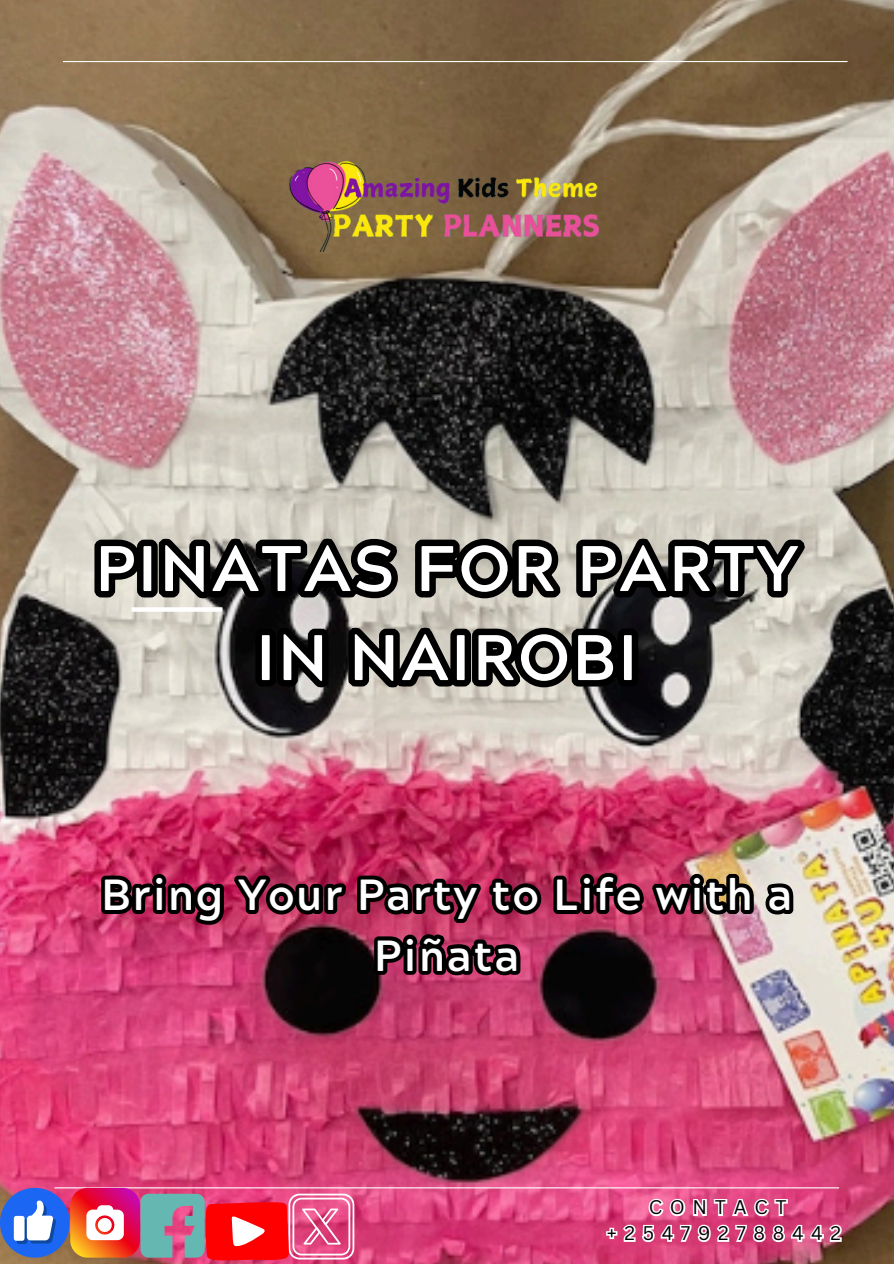
<style>
.page{position:relative;width:894px;height:1264px;background:#fff}
.page>*{position:absolute;margin:0;border:0;box-sizing:border-box;transform-origin:0 0}
.t1{font:700 64.2px/88.9px "Acherus Grotesque";letter-spacing:.04em;color:#fff;text-align:center}
.t2{font:700 43.5px/60.8px "Acherus Grotesque";letter-spacing:.04em;color:#fff;text-align:center}
.t3{font:19.2px "Canva Sans";letter-spacing:.4em;color:#000}
</style>
<div class="page">
<img style="left:0;top:0;width:893px;height:1263px">
<hr style="left:63px;top:61px;width:784px;height:1px;background:#fff">
<hr style="left:55px;top:1187px;width:783px;height:1px;background:#fff">
<svg style="left:88px;top:527px;width:722px;height:82px;background:#595753"></svg>
<svg style="left:249px;top:616px;width:395px;height:82px;background:#403e3b"></svg>
<hr style="left:132px;top:607px;width:90px;height:4px;background:#fff">
<img style="left:288px;top:161px;width:316px;height:90px">
<svg style="left:140px;top:1193px;width:214px;height:69px;background:#d16176"></svg>
<svg style="left:70px;top:1187px;width:70px;height:70px;background:#e8383d"></svg>
<svg style="left:86px;top:1205px;width:38px;height:35px"></svg>
<svg style="left:0;top:1187px;width:70px;height:70px"></svg>
<svg style="left:97px;top:866px;width:700px;height:65px;background:#782b42"></svg>
<svg style="left:370px;top:927px;width:155px;height:55px;background:#5e1d34"></svg>
<svg style="left:604px;top:1196px;width:240px;height:48px"></svg>
<p class="t1" style="left:95px;top:533px;width:704px">PINATAS FOR PARTY<br>IN NAIROBI</p>
<p class="t2" style="left:101px;top:870px;width:692px">Bring Your Party to Life with a<br>Piñata</p>
<h1 class="t3" style="left:648px;top:1193px;width:139px">CONTACT</h1>
<p class="t3" style="left:606px;top:1219px;width:236px">+254792788442</p>
</div>
